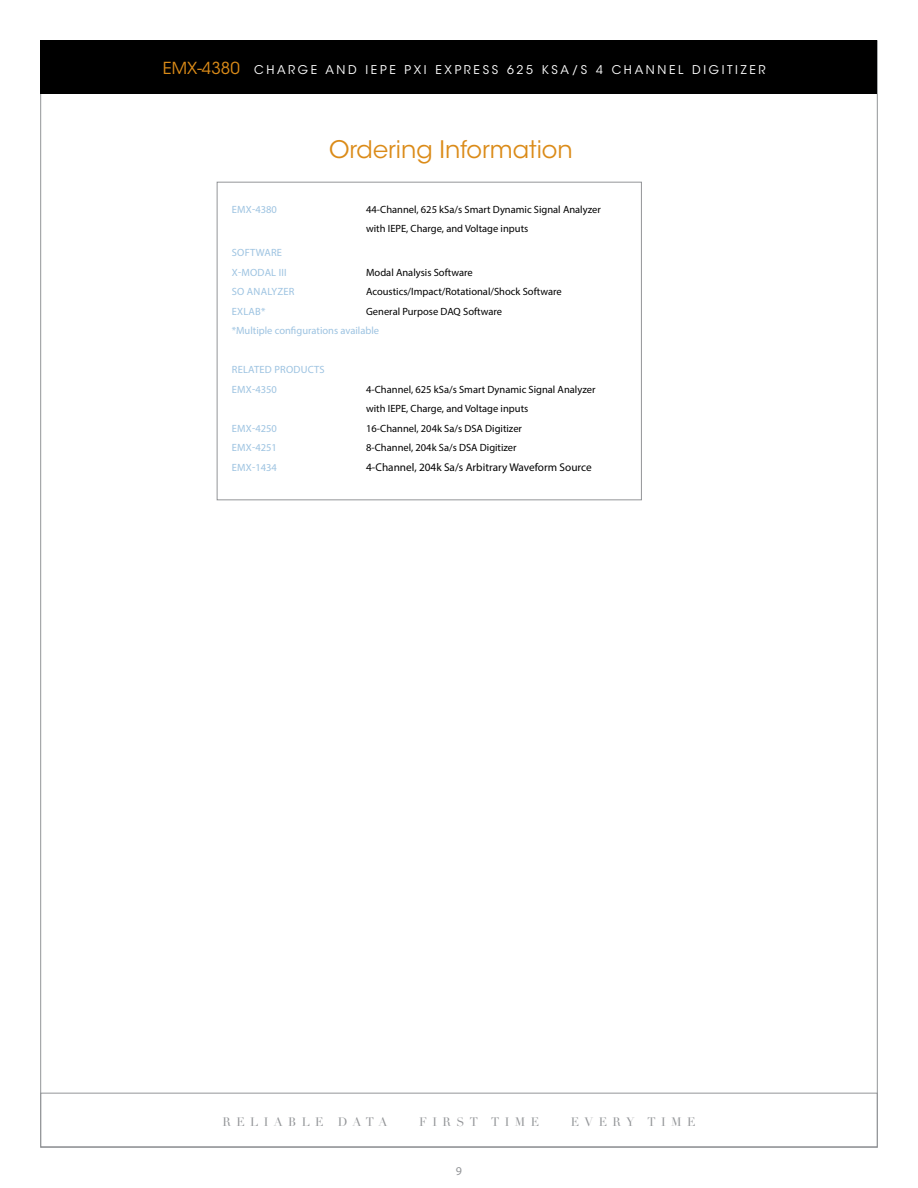
<style>
.page{position:relative;width:918px;height:1188px;background:#fff}
.page>*{position:absolute;margin:0;border:0;box-sizing:border-box;transform-origin:0 0}
.t1{font:24px "ITC Avant Garde Std";color:#db8b18}
.t2{font:12px "ITC Avant Garde Std";letter-spacing:.22em;color:#fff}
.t3{font:12px "Didot";letter-spacing:.45em;color:#939598}
.t4{font:12px "Myriad Pro";color:#939598}
.t5{font:11.25px "Myriad Pro";color:#000}
.t6{font:10.5px/19.5px "Myriad Pro";color:#000}
.t7{font:10.5px/19.5px "Myriad Pro";letter-spacing:.005em;color:#9dc3e1}
.s1{font-size:16.5px;color:#db8b18}
</style>
<div class="page">
<div style="left:40px;top:40px;width:838px;height:54px;background:#000"></div>
<div style="left:40px;top:1093px;width:838px;height:54px;border:1px solid #939598"></div>
<div style="left:217px;top:182px;width:425px;height:318px;border:1px solid #939598"></div>
<p class="t2" style="left:163px;top:62px;width:604px"><span class="s1">EMX-4380</span> CHARGE AND IEPE PXI EXPRESS 625 KSA/S 4 CHANNEL DIGITIZER</p>
<h1 class="t1" style="left:329px;top:135px;width:245px">Ordering Information</h1>
<p class="t6" style="left:366px;top:199px;width:236px">44-Channel, 625 kSa/s Smart Dynamic Signal Analyzer with IEPE, Charge, and Voltage inputs</p>
<p class="t6" style="left:366px;top:262px;width:197px">Modal Analysis Software<br>Acoustics/Impact/Rotational/Shock Software<br>General Purpose DAQ Software</p>
<p class="t7" style="left:232px;top:199px;width:47px">EMX-4380</p>
<p class="t7" style="left:232px;top:243px;width:149px">SOFTWARE<br>X-MODAL III<br>SO ANALYZER<br>EXLAB*<br>*Multiple configurations available</p>
<p class="t7" style="left:232px;top:360px;width:94px">RELATED PRODUCTS<br>EMX-4350</p>
<p class="t7" style="left:232px;top:418px;width:47px;text-align:justify">EMX-4250<br>EMX-4251<br>EMX-1434</p>
<p class="t6" style="left:366px;top:379px;width:231px">4-Channel, 625 kSa/s Smart Dynamic Signal Analyzer with IEPE, Charge, and Voltage inputs<br>16-Channel, 204k Sa/s DSA Digitizer<br>8-Channel, 204k Sa/s DSA Digitizer</p>
<p class="t5" style="left:366px;top:460px;width:227px">4-Channel, 204k Sa/s Arbitrary Waveform Source</p>
<p class="t3" style="left:222px;top:1114px;width:166px">RELIABLE DATA</p>
<p class="t3" style="left:419px;top:1114px;width:122px">FIRST TIME</p>
<p class="t3" style="left:571px;top:1114px;width:126px">EVERY TIME</p>
<p class="t4" style="left:456px;top:1163px;width:8px">9</p>
</div>
